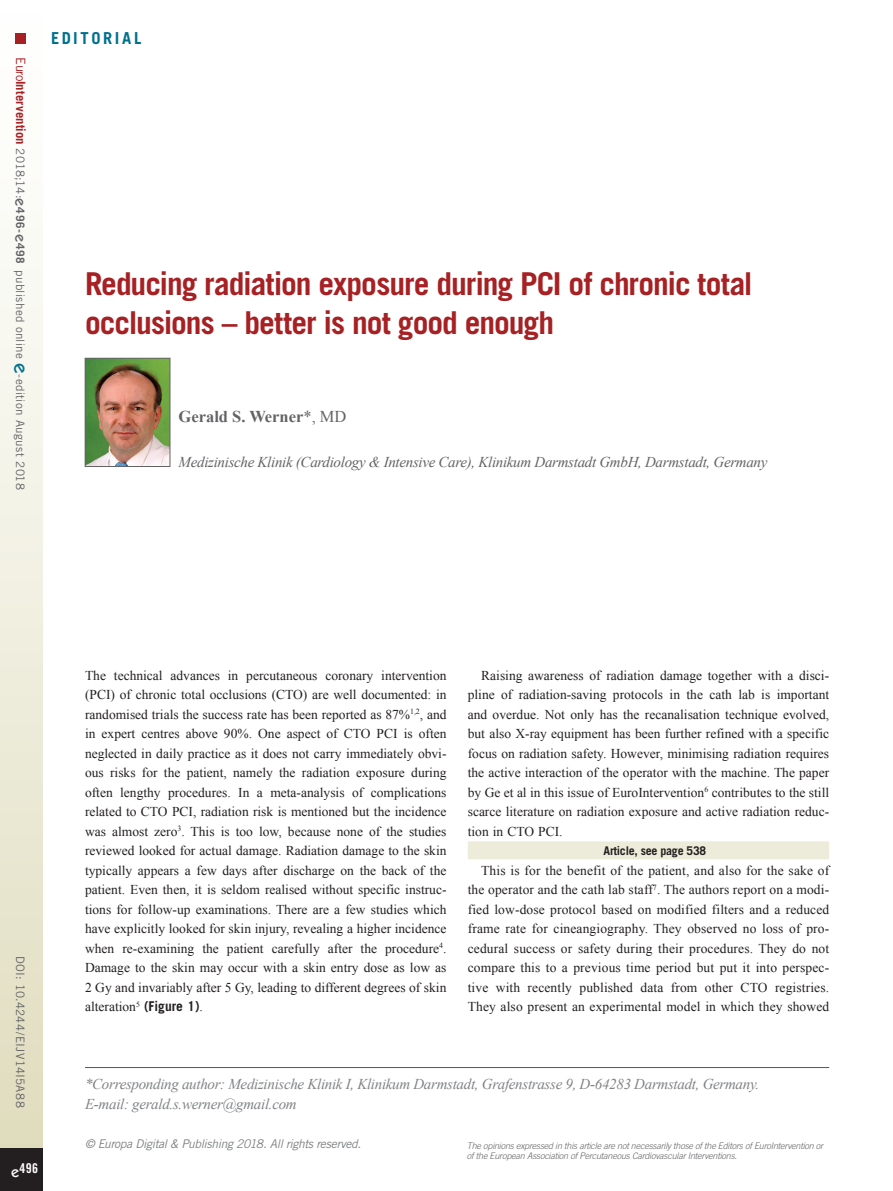
<style>
.page{position:relative;width:893px;height:1191px;background:#fff}
.page>*{position:absolute;margin:0;border:0;box-sizing:border-box;transform-origin:0 0}
.chapitre_titre{font:700 31.5px/39px "Trade Gothic LT Std";letter-spacing:-.035em;color:#a72023}
.chapitre_auteurs{font:700 16.5px "Times New Roman";color:#636366}
.chapitre_tetiere{font:700 16.5px "Trade Gothic LT Std";letter-spacing:.16em;color:#00718e}
.corresponding_author{font:italic 15px/19.5px "Times New Roman";letter-spacing:-.02em;color:#808285}
.chapitre_address{font:italic 15px "Times New Roman";letter-spacing:-.02em;color:#636366}
.text_1er_paragraph{font:13.5px/19.5px "Times New Roman";color:#231f20;text-align:justify}
.text_paragraph{font:13.5px/19.5px "Times New Roman";letter-spacing:.005em;color:#231f20;text-align:justify}
.t1{font:13.5px "Trade Gothic LT Std Bd Cn 20";color:#fff}
.t2{font:italic 12px "Trade Gothic LT Std";letter-spacing:-.03em;color:#808285}
.ArticleSee{font:700 12px "Trade Gothic LT Std";letter-spacing:-.02em;color:#231f20}
.t3{font:11.7px "Trade Gothic LT Std";letter-spacing:.025em;color:#636366}
.t4{font:italic 300 9px/10.5px "Trade Gothic LT Std";letter-spacing:-.02em;color:#636366}
.s1{font-size:12.75px;color:#a72023}
.s2{font-weight:700;font-size:12.75px;color:#a72023}
.s3{font-family:"ITC Kabel Std";font-weight:500;font-size:15px}
.s4{font-weight:700}
.s5{font-family:"ITC Kabel Std";font-weight:500;font-size:19.5px;color:#00718e}
.s6{font-weight:400}
.s7{font-family:"Trade Gothic LT Std";font-weight:700}
</style>
<div class="page">
<div style="left:0;top:0;width:43px;height:1191px;background:linear-gradient(to bottom,#fff,#dfdcbd)"></div>
<div style="left:0;top:1148px;width:43px;height:43px;background:#231f20"></div>
<div style="left:16px;top:34px;width:10px;height:10px;background:#a72023"></div>
<hr style="left:85px;top:1067px;width:744px;height:1px;background:#57585a">
<div style="left:468px;top:841px;width:361px;height:18px;background:#edecda"></div>
<img style="left:87px;top:360px;width:81px;height:104px">
<div style="left:85px;top:358px;width:85px;height:108px;border:1px solid #636366"></div>
<p class="t3" style="left:27px;top:57px;width:434px;rotate:90deg"><span class="s1">Euro</span><span class="s2">Intervention</span> 2018;14:<span class="s3">e</span><span class="s4">496-</span><span class="s3">e</span><span class="s4">498</span> published online <span class="s5">e</span>-edition August 2018</p>
<p class="chapitre_tetiere" style="left:51px;top:28px;width:92px">EDITORIAL</p>
<p class="chapitre_titre" style="left:85px;top:264px;width:669px">Reducing radiation exposure during PCI of chronic total occlusions – better is not good enough</p>
<p class="chapitre_auteurs" style="left:179px;top:404px;width:169px">Gerald S. Werner<span class="s6">*, MD</span></p>
<p class="chapitre_address" style="left:179px;top:451px;width:590px">Medizinische Klinik (Cardiology &amp; Intensive Care), Klinikum Darmstadt GmbH, Darmstadt, Germany</p>
<p class="t3" style="left:27px;top:955px;width:154px;rotate:90deg">DOI: 10.4244/EIJV14I5A88</p>
<p class="t1" style="left:11px;top:1160px;width:28px"><span class="s3">e</span>496</p>
<p class="text_1er_paragraph" style="left:85px;top:665px;width:363px">The technical advances in percutaneous coronary intervention (PCI) of chronic total occlusions (CTO) are well documented: in randomised trials the success rate has been reported as 87%<sup>1,2</sup>, and in expert centres above 90%. One aspect of CTO PCI is often neglected in daily practice as it does not carry immediately obvi&shy;ous risks for the patient, namely the radiation exposure during often lengthy procedures. In a meta-analysis of complications related to CTO PCI, radiation risk is mentioned but the incidence was almost zero<sup>3</sup>. This is too low, because none of the studies reviewed looked for actual damage. Radiation damage to the skin typically appears a few days after discharge on the back of the patient. Even then, it is seldom realised without specific instruc&shy;tions for follow-up examinations. There are a few studies which have explicitly looked for skin injury, revealing a higher incidence when re-examining the patient carefully after the procedure<sup>4</sup>.<br>Damage to the skin may occur with a skin entry dose as low as 2 Gy and invariably after 5 Gy, leading to different degrees of skin alteration<sup>5</sup> <span class="s7">(Figure 1)</span>.</p>
<p class="text_paragraph" style="left:468px;top:665px;width:363px;text-indent:14px">Raising awareness of radiation damage together with a disci&shy;pline of radiation-saving protocols in the cath lab is important and overdue. Not only has the recanalisation technique evolved, but also X-ray equipment has been further refined with a specific focus on radiation safety. However, minimising radiation requires the active interaction of the operator with the machine. The paper by Ge et al in this issue of EuroIntervention<sup>6</sup> contributes to the still scarce literature on radiation exposure and active radiation reduc&shy;tion in CTO PCI.</p>
<p class="ArticleSee" style="left:604px;top:843px;width:104px">Article, see page 538</p>
<p class="text_paragraph" style="left:468px;top:860px;width:363px;text-indent:14px">This is for the benefit of the patient, and also for the sake of the operator and the cath lab staff<sup>7</sup>. The authors report on a modi&shy;fied low-dose protocol based on modified filters and a reduced frame rate for cineangiography. They observed no loss of pro&shy;cedural success or safety during their procedures. They do not compare this to a previous time period but put it into perspec&shy;tive with recently published data from other CTO registries.<br>They also present an experimental model in which they showed</p>
<p class="corresponding_author" style="left:85px;top:1074px;width:676px">*Corresponding author: Medizinische Klinik I, Klinikum Darmstadt, Grafenstrasse 9, D-64283 Darmstadt, Germany.<br>E-mail: gerald.s.werner@gmail.com</p>
<p class="t2" style="left:85px;top:1137px;width:278px">© Europa Digital &amp; Publishing 2018. All rights reserved.</p>
<p class="t4" style="left:467px;top:1140px;width:358px">The opinions expressed in this article are not necessarily those of the Editors of EuroIntervention or of the European Association of Percutaneous Cardiovascular Interventions.</p>
</div>
